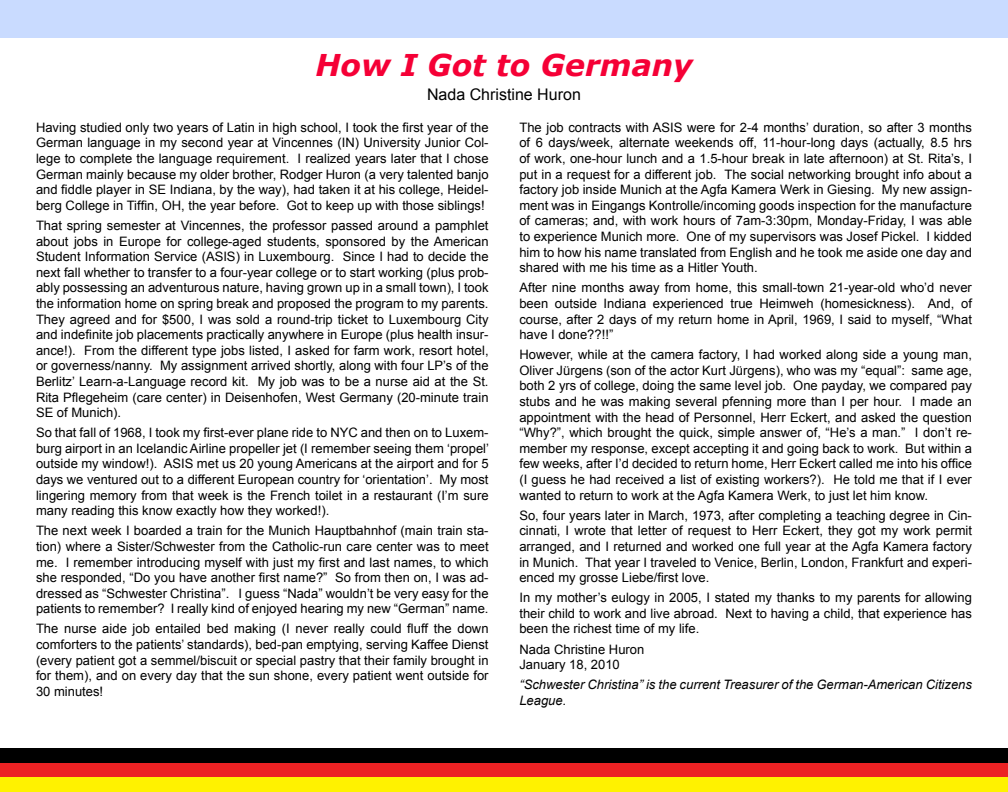
<style>
.page{position:relative;width:1008px;height:792px;background:#fff}
.page>*{position:absolute;margin:0;border:0;box-sizing:border-box;transform-origin:0 0}
.t1{font:italic 700 30px "Verdana";color:#f50036}
.t2{font:16px "Arial";color:#000}
.t3{font:13px/15.6px "Arial";color:#000;text-align:justify}
.t4{font:italic 13px/15.6px "Arial";color:#000}
</style>
<div class="page">
<div style="left:0;top:0;width:1008px;height:38px;background:#c9dbff"></div>
<div style="left:0;top:748px;width:1008px;height:15px;background:#000"></div>
<div style="left:0;top:763px;width:1008px;height:15px;background:#ec2224"></div>
<div style="left:0;top:778px;width:1008px;height:14px;background:#fff200"></div>
<h1 class="t1" style="left:315px;top:46px;width:379px">How I Got to Germany</h1>
<p class="t2" style="left:427px;top:84px;width:155px">Nada Christine Huron</p>
<p class="t3" style="left:36px;top:120px;width:454px">Having studied only two years of Latin in high school, I took the first year of the German language in my second year at Vincennes (IN) University Junior Col&shy;lege to complete the language requirement. I realized years later that I chose German mainly because my older brother, Rodger Huron (a very talented banjo and fiddle player in SE Indiana, by the way), had taken it at his college, Heidel&shy;berg College in Tiffin, OH, the year before. Got to keep up with those siblings!</p>
<p class="t3" style="left:36px;top:218px;width:454px">That spring semester at Vincennes, the professor passed around a pamphlet about jobs in Europe for college-aged students, sponsored by the American Student Information Service (ASIS) in Luxembourg. Since I had to decide the next fall whether to transfer to a four-year college or to start working (plus prob&shy;ably possessing an adventurous nature, having grown up in a small town), I took the information home on spring break and proposed the program to my parents.<br>They agreed and for $500, I was sold a round-trip ticket to Luxembourg City and indefinite job placements practically anywhere in Europe (plus health insur&shy;ance!). From the different type jobs listed, I asked for farm work, resort hotel, or governess/nanny. My assignment arrived shortly, along with four LP’s of the Berlitz’ Learn-a-Language record kit. My job was to be a nurse aid at the St.<br>Rita Pflegeheim (care center) in Deisenhofen, West Germany (20-minute train SE of Munich).</p>
<p class="t3" style="left:36px;top:425px;width:455px">So that fall of 1968, I took my first-ever plane ride to NYC and then on to Luxem&shy;burg airport in an Icelandic Airline propeller jet (I remember seeing them ‘propel’ outside my window!). ASIS met us 20 young Americans at the airport and for 5 days we ventured out to a different European country for ‘orientation’. My most lingering memory from that week is the French toilet in a restaurant (I’m sure many reading this know exactly how they worked!).</p>
<p class="t3" style="left:36px;top:523px;width:454px">The next week I boarded a train for the Munich Hauptbahnhof (main train sta&shy;tion) where a Sister/Schwester from the Catholic-run care center was to meet me. I remember introducing myself with just my first and last names, to which she responded, “Do you have another first name?” So from then on, I was ad&shy;dressed as “Schwester Christina”. I guess “Nada” wouldn’t be very easy for the patients to remember? I really kind of enjoyed hearing my new “German” name.</p>
<p class="t3" style="left:36px;top:621px;width:454px">The nurse aide job entailed bed making (I never really could fluff the down comforters to the patients’ standards), bed-pan emptying, serving Kaffee Dienst (every patient got a semmel/biscuit or special pastry that their family brought in for them), and on every day that the sun shone, every patient went outside for 30 minutes!</p>
<p class="t3" style="left:519px;top:120px;width:454px">The job contracts with ASIS were for 2-4 months’ duration, so after 3 months of 6 days/week, alternate weekends off, 11-hour-long days (actually, 8.5 hrs of work, one-hour lunch and a 1.5-hour break in late afternoon) at St. Rita’s, I put in a request for a different job. The social networking brought info about a factory job inside Munich at the Agfa Kamera Werk in Giesing. My new assign&shy;ment was in Eingangs Kontrolle/incoming goods inspection for the manufacture of cameras; and, with work hours of 7am-3:30pm, Monday-Friday, I was able to experience Munich more. One of my supervisors was Josef Pickel. I kidded him to how his name translated from English and he took me aside one day and shared with me his time as a Hitler Youth.</p>
<p class="t3" style="left:519px;top:280px;width:454px">After nine months away from home, this small-town 21-year-old who’d never been outside Indiana experienced true Heimweh (homesickness). And, of course, after 2 days of my return home in April, 1969, I said to myself, “What have I done??!!”</p>
<p class="t3" style="left:519px;top:347px;width:454px">However, while at the camera factory, I had worked along side a young man, Oliver Jürgens (son of the actor Kurt Jürgens), who was my “equal”: same age, both 2 yrs of college, doing the same level job. One payday, we compared pay stubs and he was making several pfenning more than I per hour. I made an appointment with the head of Personnel, Herr Eckert, and asked the question “Why?”, which brought the quick, simple answer of, “He’s a man.” I don’t re&shy;member my response, except accepting it and going back to work. But within a few weeks, after I’d decided to return home, Herr Eckert called me into his office (I guess he had received a list of existing workers?). He told me that if I ever wanted to return to work at the Agfa Kamera Werk, to just let him know.</p>
<p class="t3" style="left:519px;top:508px;width:454px">So, four years later in March, 1973, after completing a teaching degree in Cin&shy;cinnati, I wrote that letter of request to Herr Eckert, they got my work permit arranged, and I returned and worked one full year at the Agfa Kamera factory in Munich. That year I traveled to Venice, Berlin, London, Frankfurt and experi&shy;enced my grosse Liebe/first love.</p>
<p class="t3" style="left:519px;top:590px;width:454px">In my mother’s eulogy in 2005, I stated my thanks to my parents for allowing their child to work and live abroad. Next to having a child, that experience has been the richest time of my life.</p>
<p class="t3" style="left:519px;top:641px;width:126px">Nada Christine Huron<br>January 18, 2010</p>
<p class="t4" style="left:519px;top:677px;width:454px">“Schwester Christina” is the current Treasurer of the German-American Citizens<br>League.</p>
</div>
